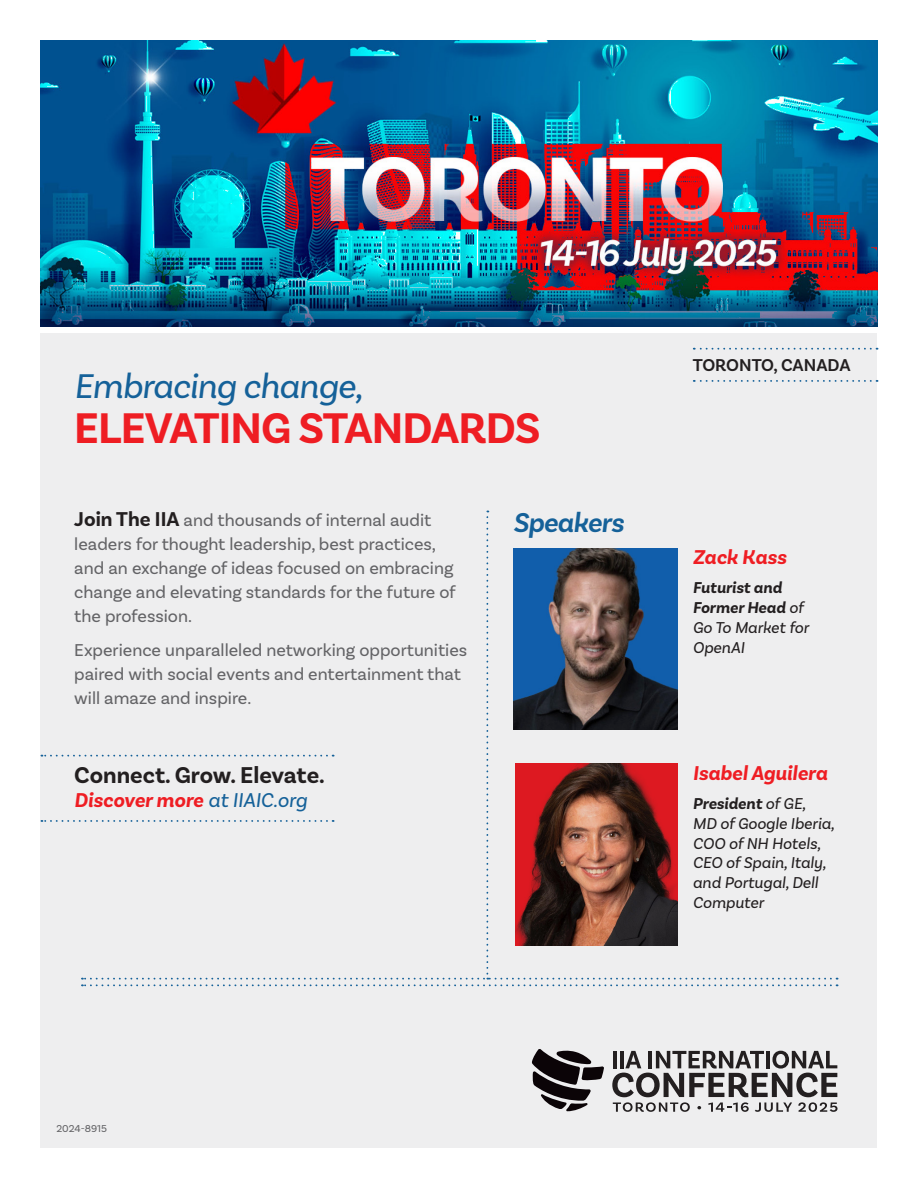
<style>
.page{position:relative;width:918px;height:1188px;background:#fff}
.page>*{position:absolute;margin:0;border:0;box-sizing:border-box;transform-origin:0 0}
.t1{font:700 45px "Basic Sans";letter-spacing:-.02em;color:#ee1d23}
.t2{font:italic 36px "Basic Sans";letter-spacing:-.02em;color:#156199}
.t3{font:italic 600 28.65px "Basic Sans";letter-spacing:-.02em;color:#156199}
.t4{font:700 24px "Basic Sans";letter-spacing:-.005em;color:#231f20}
.t5{font:italic 700 21px "Basic Sans";color:#ee1d23}
.t6{font:18px/24px "Basic Sans";color:#636366}
.t7{font:600 18px "Basic Sans";color:#231f20}
.t8{font:italic 16.5px/19.8px "Basic Sans";color:#231f20}
.t9{font:italic 700 16.5px "Basic Sans";color:#231f20}
.t10{font:10.5px "Basic Sans";color:#636366}
.s1{font-weight:700;font-size:21px;color:#231f20}
.s2{font-weight:400;color:#156199}
.s3{font-weight:400}
.s4{font-weight:700}
</style>
<div class="page">
<img style="left:40px;top:40px;width:838px;height:286px">
<div style="left:40px;top:333px;width:838px;height:815px;background:#eeeeef"></div>
<svg style="left:694px;top:348px;width:177px;height:2px"></svg>
<svg style="left:694px;top:380px;width:177px;height:2px"></svg>
<svg style="left:41px;top:511px;width:790px;height:475px"></svg>
<svg style="left:532px;top:1049px;width:72px;height:62px"></svg>
<svg style="left:612px;top:1051px;width:226px;height:61px"></svg>
<img style="left:513px;top:548px;width:164px;height:181px">
<img style="left:515px;top:764px;width:162px;height:181px">
<p class="t2" style="left:74px;top:365px;width:290px">Embracing change,</p>
<p class="t1" style="left:74px;top:401px;width:468px">ELEVATING STANDARDS</p>
<p class="t6" style="left:74px;top:508px;width:383px"><span class="s1">Join The IIA</span> and thousands of internal audit leaders for thought leadership, best practices, and an exchange of ideas focused on embracing change and elevating standards for the future of the profession.</p>
<p class="t6" style="left:74px;top:638px;width:394px">Experience unparalleled networking opportunities paired with social events and entertainment that will amaze and inspire.</p>
<p class="t4" style="left:74px;top:761px;width:252px">Connect. Grow. Elevate.</p>
<p class="t5" style="left:74px;top:788px;width:234px">Discover more <span class="s2">at IIAIC.org</span></p>
<p class="t3" style="left:513px;top:505px;width:112px">Speakers</p>
<p class="t7" style="left:693px;top:354px;width:159px">TORONTO, CANADA</p>
<p class="t5" style="left:693px;top:544px;width:95px">Zack Kass</p>
<p class="t9" style="left:693px;top:578px;width:91px">Futurist and</p>
<p class="t9" style="left:693px;top:598px;width:112px">Former Head <span class="s3">of</span></p>
<p class="t8" style="left:693px;top:617px;width:118px">Go To Market for</p>
<p class="t8" style="left:693px;top:637px;width:53px">OpenAI</p>
<p class="t5" style="left:693px;top:760px;width:136px">Isabel Aguilera</p>
<p class="t8" style="left:693px;top:793px;width:143px"><span class="s4">President</span> of GE,<br>MD of Google Iberia,<br>COO of NH Hotels,<br>CEO of Spain, Italy, and Portugal, Dell<br>Computer</p>
<p class="t10" style="left:56px;top:1122px;width:52px">2024-8915</p>
</div>
